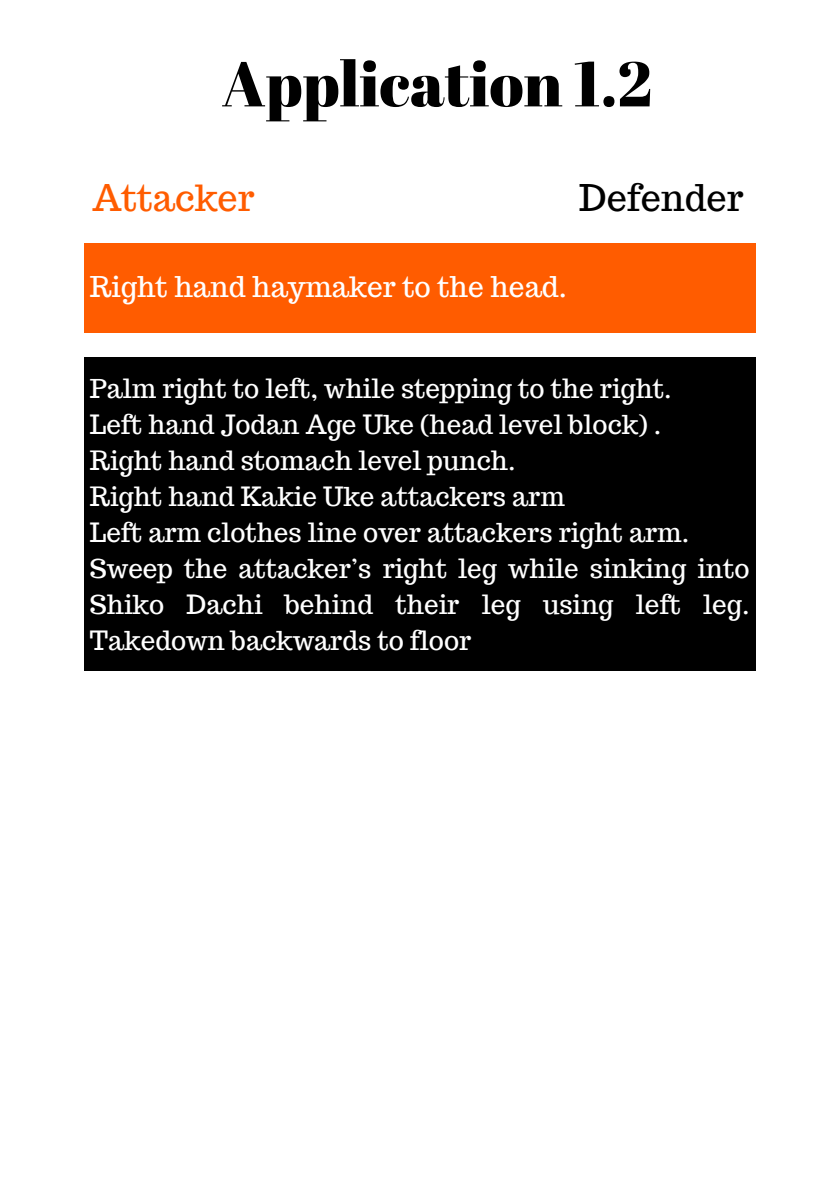
<style>
.page{position:relative;width:839px;height:1191px;background:#fff}
.page>*{position:absolute;margin:0;border:0;box-sizing:border-box;transform-origin:0 0}
.t1{font:63px "Abril Fatface";color:#000}
.t2{font:36px "Trocchi";color:#ff5c00}
.t3{font:36px "Trocchi";color:#000}
.t4{font:28px "Trocchi";color:#fff}
.t5{font:26px/36px "Trocchi";color:#fff;text-align:justify}
</style>
<div class="page">
<div style="left:84px;top:243px;width:671px;height:90px;background:#ff5c00"></div>
<div style="left:84px;top:357px;width:671px;height:314px;background:#000"></div>
<p class="t1" style="left:222px;top:40px;width:432px">Application 1.2</p>
<p class="t2" style="left:92px;top:174px;width:164px">Attacker</p>
<p class="t3" style="left:579px;top:174px;width:166px">Defender</p>
<h1 class="t4" style="left:90px;top:269px;width:478px">Right hand haymaker to the head.</h1>
<h2 class="t5" style="left:90px;top:370px;width:583px">Palm right to left, while stepping to the right.</h2>
<h2 class="t5" style="left:90px;top:406px;width:573px">Left hand Jodan Age Uke (head level block) .</h2>
<p class="t5" style="left:90px;top:442px;width:427px">Right hand stomach level punch.</p>
<p class="t5" style="left:90px;top:478px;width:476px">Right hand Kakie Uke attackers arm</p>
<p class="t5" style="left:90px;top:514px;width:600px">Left arm clothes line over attackers right arm.</p>
<p class="t5" style="left:90px;top:550px;width:661px">Sweep the attacker’s right leg while sinking into Shiko Dachi behind their leg using left leg.<br>Takedown backwards to floor</p>
</div>
